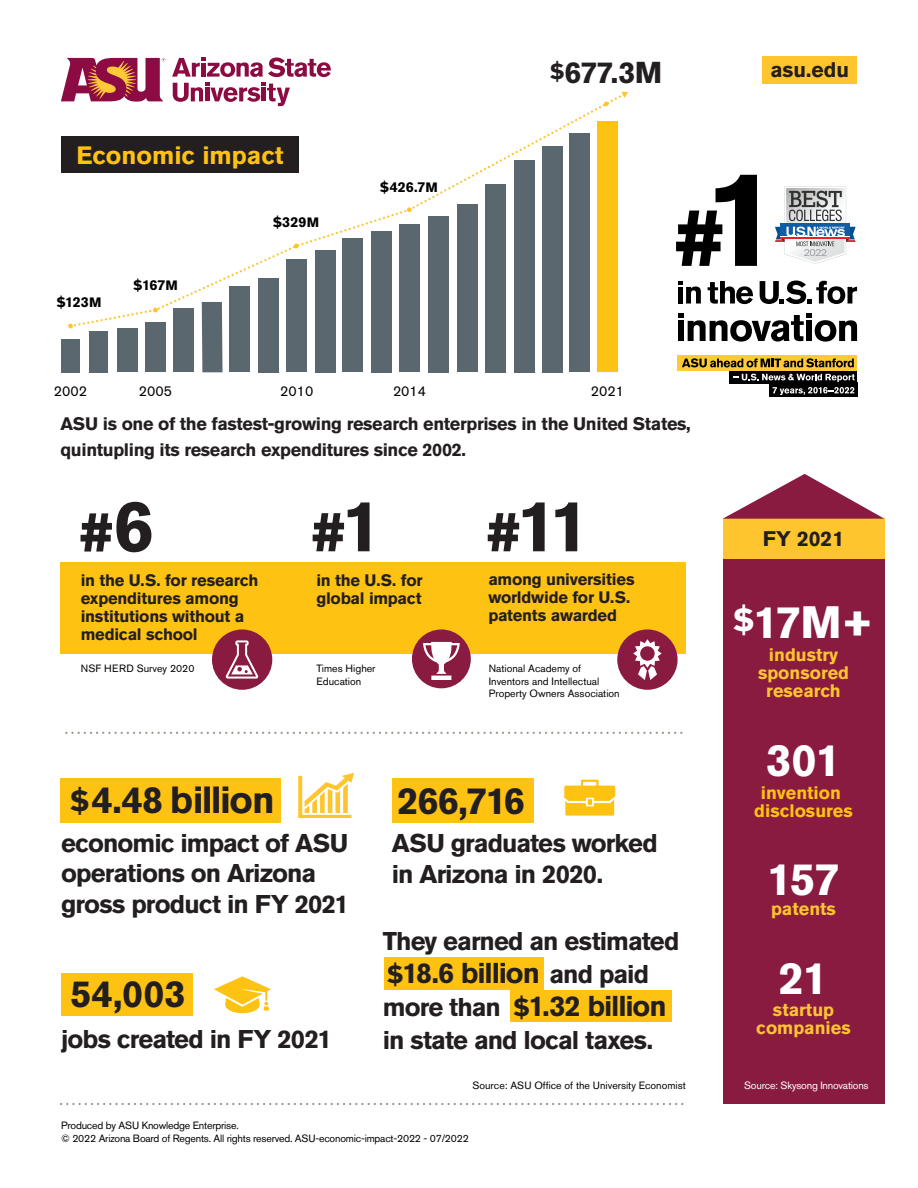
<style>
.page{position:relative;width:918px;height:1188px;background:#fff}
.page>*{position:absolute;margin:0;border:0;box-sizing:border-box;transform-origin:0 0}
.t1{font:700 72px "Akzidenz Grotesk Std";color:#231f20}
.t2{font:700 54px "Akzidenz Grotesk Std";color:#231f20}
.t3{font:700 45px "Akzidenz Grotesk Std";letter-spacing:-.03em;color:#fff}
.t4{font:700 37.5px "Akzidenz Grotesk Std";letter-spacing:-.025em;color:#231f20}
.t5{font:700 30px "Akzidenz Grotesk Std";color:#231f20}
.t6{font:700 28.5px/33px "Akzidenz Grotesk Std";letter-spacing:-.04em;color:#231f20}
.t7{font:700 25.5px/30.6px "Akzidenz Grotesk Std";letter-spacing:-.035em;color:#231f20}
.t8{font:700 24.9px "Akzidenz Grotesk Std";color:#fec212}
.t9{font:700 21px "Akzidenz Grotesk Std";color:#231f20}
.t10{font:700 18px/26px "Akzidenz Grotesk Std";letter-spacing:-.02em;color:#231f20}
.t11{font:700 18px/18px "Akzidenz Grotesk Std";color:#fec52e;text-align:center}
.t12{font:700 18px/18px "Akzidenz Grotesk Std";color:#fec212;text-align:center}
.t13{font:700 16.5px/18px "Akzidenz Grotesk Std";letter-spacing:-.015em;color:#231f20}
.t14{font:700 14.25px "Akzidenz Grotesk Std";color:#000001}
.t15{font:14.25px "Akzidenz Grotesk Std";color:#000001}
.t16{font:10.5px/12.6px "Akzidenz Grotesk Std";color:#000001}
.t17{font:10.5px/12.6px "Akzidenz Grotesk Std";letter-spacing:-.02em;color:#000001}
.t18{font:10.5px "Akzidenz Grotesk Std";letter-spacing:-.02em;color:#fff}
.s1{font-size:13.5px}
.s2{font-size:22.5px}
.s3{font-size:72px}
.s4{font-size:54px}
.s5{font-size:30px}
.s6{font-size:25.5px}
</style>
<div class="page">
<div style="left:60px;top:562px;width:626px;height:91px;background:#fec212"></div>
<div style="left:769px;top:383px;width:88px;height:14px;background:#000001"></div>
<div style="left:730px;top:371px;width:127px;height:13px;background:#000001"></div>
<div style="left:678px;top:355px;width:179px;height:16px;background:#ffc938"></div>
<svg style="left:682px;top:358px;width:172px;height:9px"></svg>
<svg style="left:734px;top:374px;width:121px;height:21px"></svg>
<div style="left:763px;top:56px;width:94px;height:27px;background:#fec52e"></div>
<div style="left:61px;top:973px;width:132px;height:43px;background:#fec212"></div>
<div style="left:60px;top:778px;width:221px;height:45px;background:#fec212"></div>
<div style="left:392px;top:778px;width:141px;height:45px;background:#fec212"></div>
<div style="left:511px;top:990px;width:161px;height:31px;background:#fec212"></div>
<div style="left:384px;top:957px;width:160px;height:33px;background:#fec212"></div>
<svg style="left:61px;top:1103px;width:623px;height:2px"></svg>
<svg style="left:66px;top:732px;width:617px;height:2px"></svg>
<div style="left:61px;top:136px;width:238px;height:37px;background:#231f20"></div>
<svg style="left:172px;top:57px;width:159px;height:20px"></svg>
<svg style="left:173px;top:83px;width:117px;height:8px"></svg>
<svg style="left:61px;top:58px;width:104px;height:44px"></svg>
<div style="left:61px;top:339px;width:19px;height:33px;background:#5a676e"></div>
<div style="left:90px;top:331px;width:18px;height:41px;background:#5a676e"></div>
<div style="left:117px;top:329px;width:20px;height:43px;background:#5a676e"></div>
<div style="left:145px;top:323px;width:21px;height:49px;background:#5a676e"></div>
<div style="left:174px;top:309px;width:20px;height:63px;background:#5a676e"></div>
<svg style="left:202px;top:329px;width:21px;height:43px"></svg>
<div style="left:230px;top:286px;width:20px;height:86px;background:#5a676e"></div>
<div style="left:259px;top:278px;width:20px;height:94px;background:#5a676e"></div>
<div style="left:287px;top:259px;width:20px;height:113px;background:#5a676e"></div>
<div style="left:315px;top:250px;width:20px;height:122px;background:#5a676e"></div>
<div style="left:343px;top:238px;width:20px;height:134px;background:#5a676e"></div>
<div style="left:371px;top:231px;width:20px;height:141px;background:#5a676e"></div>
<div style="left:400px;top:224px;width:20px;height:148px;background:#5a676e"></div>
<div style="left:428px;top:216px;width:20px;height:156px;background:#5a676e"></div>
<div style="left:457px;top:205px;width:20px;height:167px;background:#5a676e"></div>
<div style="left:486px;top:184px;width:20px;height:188px;background:#5a676e"></div>
<div style="left:515px;top:160px;width:20px;height:212px;background:#5a676e"></div>
<div style="left:542px;top:146px;width:21px;height:226px;background:#5a676e"></div>
<svg style="left:68px;top:91px;width:556px;height:238px"></svg>
<svg style="left:621px;top:92px;width:7px;height:6px"></svg>
<div style="left:570px;top:134px;width:20px;height:238px;background:#5a676e"></div>
<div style="left:597px;top:121px;width:21px;height:251px;background:#fec212"></div>
<svg style="left:678px;top:281px;width:23px;height:23px"></svg>
<svg style="left:708px;top:281px;width:45px;height:23px"></svg>
<svg style="left:678px;top:314px;width:179px;height:28px"></svg>
<svg style="left:676px;top:175px;width:81px;height:91px"></svg>
<svg style="left:775px;top:186px;width:81px;height:78px"></svg>
<hr style="left:781px;top:236px;width:69px;height:1px;background:#fff">
<hr style="left:781px;top:237px;width:69px;height:2px;background:#ec1f26">
<svg style="left:760px;top:281px;width:97px;height:23px"></svg>
<div style="left:212px;top:629px;width:60px;height:61px;background:#8a1b40;border-radius:50%"></div>
<svg style="left:226px;top:640px;width:32px;height:39px"></svg>
<div style="left:617px;top:629px;width:61px;height:61px;background:#8a1b40;border-radius:50%"></div>
<svg style="left:633px;top:639px;width:29px;height:41px"></svg>
<div style="left:412px;top:629px;width:59px;height:59px;background:#8a1b40;border-radius:50%"></div>
<svg style="left:423px;top:642px;width:37px;height:38px"></svg>
<svg style="left:298px;top:773px;width:56px;height:45px"></svg>
<svg style="left:214px;top:976px;width:57px;height:37px"></svg>
<svg style="left:564px;top:780px;width:51px;height:36px"></svg>
<div style="left:723px;top:525px;width:161px;height:579px;background:#8a1b40"></div>
<div style="left:723px;top:519px;width:161px;height:40px;background:#fec52e"></div>
<svg style="left:723px;top:474px;width:161px;height:45px"></svg>
<h1 class="t8" style="left:76px;top:141px;width:209px">Economic impact</h1>
<p class="t14" style="left:56px;top:294px;width:47px">$123<span class="s1">M</span></p>
<p class="t14" style="left:133px;top:277px;width:46px">$167<span class="s1">M</span></p>
<p class="t14" style="left:273px;top:214px;width:48px">$329<span class="s1">M</span></p>
<p class="t14" style="left:380px;top:179px;width:59px">$426.7<span class="s1">M</span></p>
<p class="t15" style="left:54px;top:382px;width:35px">2002</p>
<p class="t15" style="left:139px;top:382px;width:35px">2005</p>
<p class="t15" style="left:280px;top:382px;width:35px">2010</p>
<p class="t15" style="left:393px;top:382px;width:35px">2014</p>
<p class="t5" style="left:550px;top:56px;width:114px"><span class="s2">$</span>677.3M</p>
<p class="t15" style="left:591px;top:383px;width:35px">2021</p>
<p class="t10" style="left:60px;top:411px;width:632px">ASU is one of the fastest-growing research enterprises in the United States, quintupling its research expenditures since 2002.</p>
<p class="t2" style="left:78px;top:501px;width:77px">#<span class="s3">6</span></p>
<p class="t13" style="left:81px;top:571px;width:179px">in the U.S. for research expenditures among institutions without a medical school</p>
<p class="t16" style="left:81px;top:662px;width:115px">NSF HERD Survey 2020</p>
<p class="t2" style="left:310px;top:501px;width:73px">#<span class="s3">1</span></p>
<p class="t13" style="left:316px;top:571px;width:108px">in the U.S. for global impact</p>
<p class="t16" style="left:316px;top:662px;width:61px">Times Higher<br>Education</p>
<p class="t1" style="left:485px;top:485px;width:106px"><span class="s4">#</span>11</p>
<p class="t13" style="left:488px;top:570px;width:148px">among universities worldwide for U.S. patents awarded</p>
<p class="t16" style="left:489px;top:662px;width:132px">National Academy of<br>Inventors and Intellectual<br>Property Owners Association</p>
<p class="t4" style="left:70px;top:778px;width:207px"><span class="s5">$</span>4.48 billion</p>
<p class="t7" style="left:61px;top:828px;width:289px">economic impact of ASU operations on Arizona gross product in FY 2021</p>
<p class="t4" style="left:397px;top:779px;width:129px">266,716</p>
<p class="t7" style="left:392px;top:827px;width:268px;line-height:31.5px">ASU graduates worked in Arizona in 2020.</p>
<p class="t7" style="left:383px;top:926px;width:298px">They earned an estimated</p>
<p class="t6" style="left:383px;top:957px;width:285px"><span class="s6">$</span>18.6 billion <span class="s6">and paid more than $</span>1.32 billion</p>
<p class="t7" style="left:383px;top:1025px;width:272px">in state and local taxes.</p>
<p class="t16" style="left:472px;top:1079px;width:215px">Source: ASU Office of the University Economist</p>
<p class="t17" style="left:61px;top:1119px;width:409px">Produced by ASU Knowledge Enterprise.<br>© 2022 Arizona Board of Regents. All rights reserved. ASU-economic-impact-2022 - 07/2022</p>
<p class="t4" style="left:71px;top:972px;width:116px">54,003</p>
<p class="t7" style="left:61px;top:1024px;width:272px">jobs created in FY 2021</p>
<p class="t9" style="left:770px;top:58px;width:80px">asu.edu</p>
<p class="t9" style="left:763px;top:527px;width:83px">FY 2021</p>
<p class="t3" style="left:733px;top:597px;width:142px"><sup>$</sup>17M+</p>
<p class="t11" style="left:758px;top:645px;width:93px">industry sponsored research</p>
<p class="t3" style="left:766px;top:734px;width:76px">301</p>
<p class="t12" style="left:754px;top:783px;width:100px">invention disclosures</p>
<p class="t3" style="left:767px;top:853px;width:75px">157</p>
<p class="t11" style="left:771px;top:900px;width:66px">patents</p>
<p class="t3" style="left:779px;top:952px;width:50px">21</p>
<p class="t11" style="left:756px;top:1001px;width:96px">startup companies</p>
<p class="t18" style="left:744px;top:1080px;width:126px">Source: Skysong Innovations</p>
</div>
